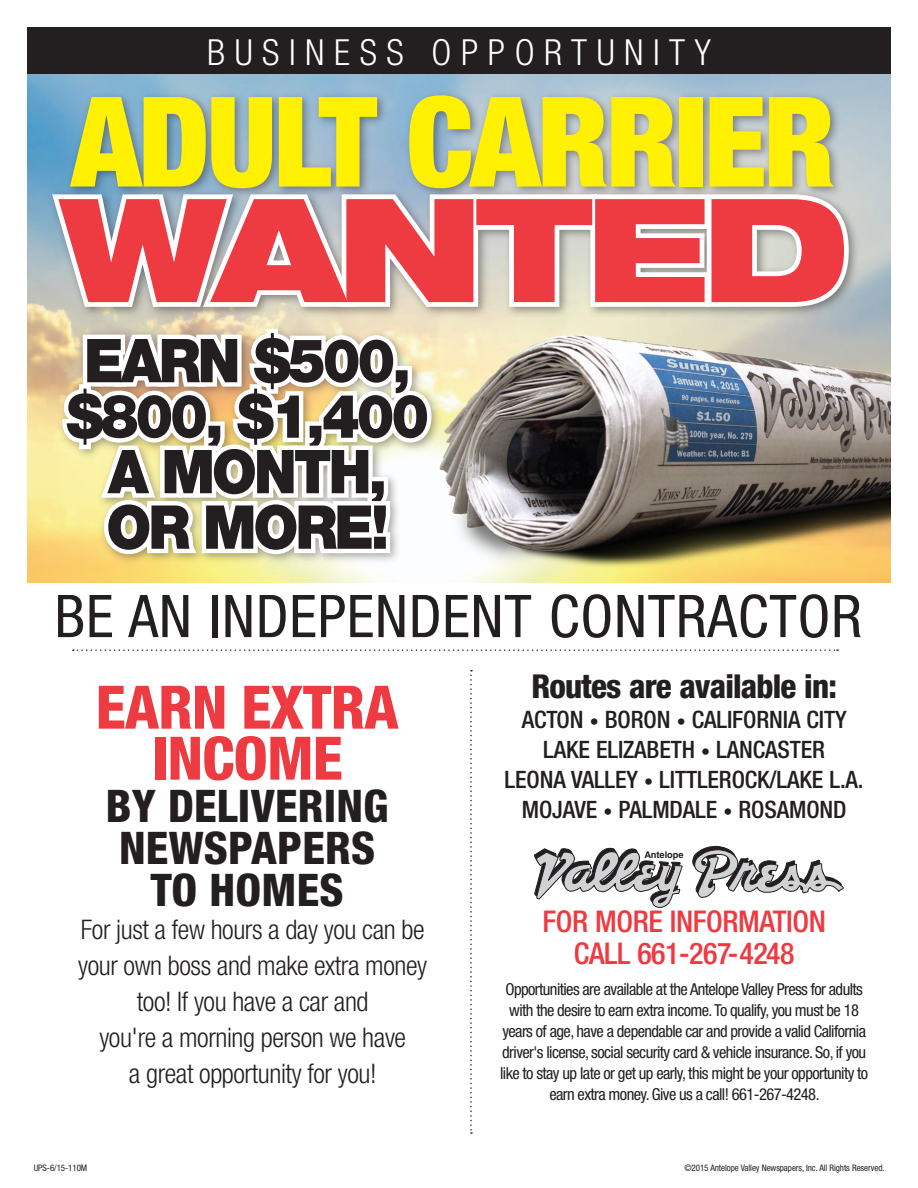
<style>
.page{position:relative;width:918px;height:1188px;background:#fff}
.page>*{position:absolute;margin:0;border:0;box-sizing:border-box;transform-origin:0 0}
.t1{font:900 expanded 144.15px "Helvetica Neue";letter-spacing:-.045em;color:#ee3a41}
.t2{font:900 condensed 125.25px "Helvetica Neue";letter-spacing:-.025em;color:#fff101}
.t3{font:900 60.6px/55.5px "Helvetica Neue";letter-spacing:-.055em;color:#231f20;text-align:center;scale:.94 1}
.t4{font:800 condensed 60px/51px "Helvetica Neue";letter-spacing:-.015em;color:#ee3a41;text-align:center}
.t5{font:condensed 58.95px "Helvetica Neue";letter-spacing:.015em;color:#231f20}
.t6{font:800 condensed 45px/42px "Helvetica Neue";letter-spacing:.005em;color:#231f20;text-align:center}
.t7{font:300 condensed 36px "Helvetica Neue";letter-spacing:.265em;color:#fff}
.t8{font:800 condensed 33px "Helvetica Neue";color:#231f20}
.t9{font:500 condensed 30px/31.5px "Helvetica Neue";letter-spacing:-.015em;color:#ee3a41;text-align:center}
.t10{font:300 condensed 27px/36px "Helvetica Neue";letter-spacing:-.015em;color:#231f20;text-align:center}
.t11{font:500 condensed 24px/30px "Helvetica Neue";letter-spacing:-.005em;color:#231f20;text-align:center}
.t12{font:condensed 16.5px/21px "Helvetica Neue";letter-spacing:-.035em;color:#231f20;text-align:center}
.t13{font:700 9.3px "Helvetica";letter-spacing:-.01em;color:#231f20}
.t14{font:condensed 9px "Helvetica Neue";letter-spacing:-.01em;color:#231f20}
.s1{font-size:18px}
</style>
<div class="page">
<div style="left:27px;top:28px;width:864px;height:53px;background:#231f20"></div>
<svg style="left:73px;top:649px;width:765px;height:2px"></svg>
<svg style="left:470px;top:670px;width:2px;height:464px"></svg>
<svg style="left:692px;top:846px;width:152px;height:52px"></svg>
<svg style="left:533px;top:847px;width:150px;height:61px"></svg>
<img style="left:27px;top:75px;width:864px;height:507px">
<div style="left:46px;top:88px;width:816px;height:232px;background:#231f20;opacity:.45"></div>
<svg style="left:46px;top:190px;width:310px;height:125px"></svg>
<div style="left:56px;top:322px;width:388px;height:245px;background:#231f20;opacity:.4"></div>
<img style="left:58px;top:324px;width:298px;height:235px">
<img style="left:356px;top:188px;width:535px;height:395px">
<h3 class="t7" style="left:207px;top:31px;width:505px">BUSINESS OPPORTUNITY</h3>
<h2 class="t2" style="left:72px;top:65px;width:765px">ADULT CARRIER</h2>
<h1 class="t1" style="left:59px;top:156px;width:791px">WANTED</h1>
<h3 class="t3" style="left:66px;top:333px;width:388px">EARN $500, $800, $1,400<br>A MONTH,<br>OR MORE!</h3>
<h3 class="t5" style="left:55px;top:582px;width:809px">Be an Independent Contractor</h3>
<h3 class="t4" style="left:96px;top:681px;width:305px">EARN EXTRA<br>INCOME</h3>
<h3 class="t6" style="left:106px;top:784px;width:284px">BY DELIVERING<br>NEWSPAPERS<br>TO HOMES</h3>
<h3 class="t10" style="left:78px;top:911px;width:351px">For just a few hours a day you can be your own boss and make extra money too! If you have a car and<br>you're a morning person we have<br>a great opportunity for you!</h3>
<h3 class="t8" style="left:531px;top:666px;width:307px">ROUTES ARE AVAILABLE IN:</h3>
<h3 class="t11" style="left:505px;top:704px;width:361px">ACTON <span class="s1">•</span> BORON <span class="s1">•</span> CALIFORNIA CITY<br>LAKE ELIZABETH <span class="s1">•</span> LANCASTER<br>LEONA VALLEY <span class="s1">•</span> LITTLEROCK/LAKE L.A.<br>MOJAVE <span class="s1">•</span> PALMDALE <span class="s1">•</span> ROSAMOND</h3>
<p class="t13" style="left:644px;top:849px;width:41px">Antelope</p>
<h3 class="t9" style="left:542px;top:905px;width:285px">FOR MORE INFORMATION<br>CALL 661-267-4248</h3>
<p class="t12" style="left:500px;top:978px;width:370px">Opportunities are available at the Antelope Valley Press for adults with the desire to earn extra income. To qualify, you must be 18 years of age, have a dependable car and provide a valid California driver's license, social security card &amp; vehicle insurance. So, if you like to stay up late or get up early, this might be your opportunity to earn extra money. Give us a call! 661-267-4248.</p>
<p class="t14" style="left:34px;top:1163px;width:55px">UPS-6/15-110M</p>
<p class="t14" style="left:685px;top:1163px;width:202px">©2015 Antelope Valley Newspapers, Inc. All Rights Reserved.</p>
</div>
